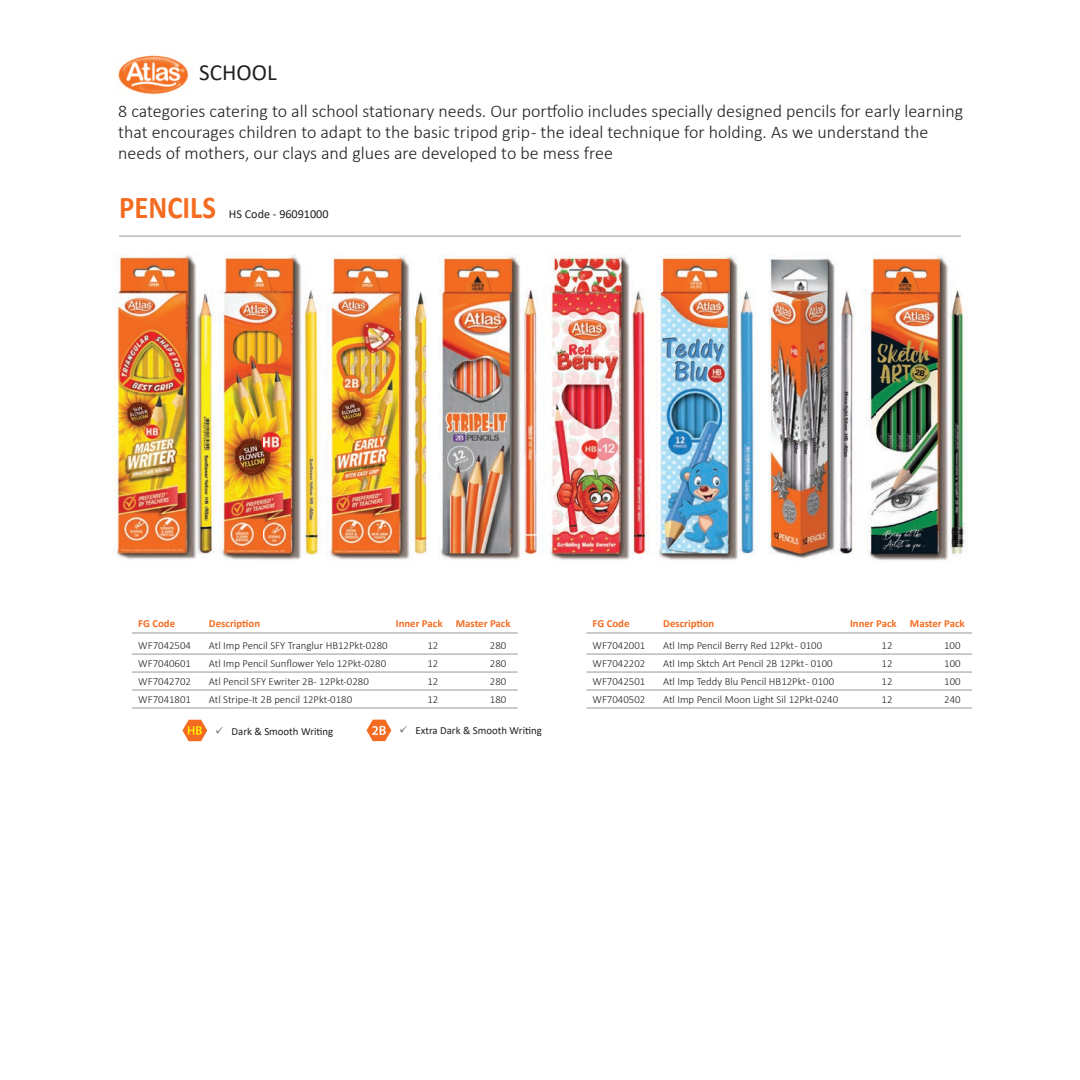
<style>
.page{position:relative;width:1080px;height:1080px;background:#fff}
.page>*{position:absolute;margin:0;border:0;box-sizing:border-box;transform-origin:0 0}
.t1{font:700 31.95px "Calibri";color:#f36c21;scale:.9 1}
.t2{font:23.1px "Calibri";color:#231f20}
.t3{font:300 18px/21px "Calibri";color:#231f20}
.t4{font:12.15px "Calibri";color:#231f20}
.t5{font:300 10.8px "Calibri";color:#231f20}
.t6{font:700 10.8px "Calibri";color:#f36c21}
.t7{font:10.8px "Calibri";color:#231f20}
.s1{color:#6c6d70}
</style>
<div class="page">
<svg style="left:367px;top:720px;width:24px;height:21px"></svg>
<svg style="left:182px;top:720px;width:25px;height:21px"></svg>
<hr style="left:132px;top:633px;width:386px;height:1px;background:#95979a">
<hr style="left:132px;top:654px;width:386px;height:1px;background:#95979a">
<hr style="left:132px;top:672px;width:386px;height:1px;background:#95979a">
<hr style="left:132px;top:690px;width:386px;height:1px;background:#95979a">
<hr style="left:132px;top:708px;width:386px;height:1px;background:#95979a">
<hr style="left:586px;top:633px;width:386px;height:1px;background:#95979a">
<hr style="left:586px;top:654px;width:386px;height:1px;background:#95979a">
<hr style="left:586px;top:672px;width:386px;height:1px;background:#95979a">
<hr style="left:586px;top:690px;width:386px;height:1px;background:#95979a">
<hr style="left:586px;top:708px;width:386px;height:1px;background:#95979a">
<img style="left:114px;top:254px;width:854px;height:307px">
<img style="left:118px;top:55px;width:35px;height:40px">
<img style="left:153px;top:55px;width:35px;height:40px">
<hr style="left:119px;top:236px;width:842px;height:1px;background:#95979a">
<h2 class="t2" style="left:199px;top:56px;width:79px">SCHOOL</h2>
<p class="t3" style="left:118px;top:100px;width:846px">8 categories catering to all school stationary needs. Our portfolio includes specially designed pencils for early learning that encourages children to adapt to the basic tripod grip - the ideal technique for holding. As we understand the needs of mothers, our clays and glues are developed to be mess free</p>
<h1 class="t1" style="left:119px;top:184px;width:109px">PENCILS</h1>
<p class="t4" style="left:229px;top:205px;width:101px">HS Code - 96091000</p>
<p class="t6" style="left:138px;top:616px;width:38px">FG Code</p>
<p class="t6" style="left:209px;top:616px;width:53px">Description</p>
<p class="t6" style="left:396px;top:616px;width:116px">Inner Pack Master Pack</p>
<p class="t6" style="left:593px;top:616px;width:38px">FG Code</p>
<p class="t6" style="left:663px;top:616px;width:53px">Description</p>
<p class="t6" style="left:850px;top:616px;width:116px">Inner Pack Master Pack</p>
<p class="t5" style="left:138px;top:638px;width:54px">WF7042504</p>
<p class="t5" style="left:209px;top:638px;width:180px">Atl Imp Pencil SFY Tranglur HB12Pkt-0280</p>
<p class="t5" style="left:427px;top:638px;width:12px">12</p>
<p class="t5" style="left:490px;top:638px;width:18px">280</p>
<p class="t5" style="left:138px;top:656px;width:54px">WF7040601</p>
<p class="t5" style="left:209px;top:656px;width:179px">Atl Imp Pencil Sunflower Yelo 12Pkt-0280</p>
<p class="t5" style="left:427px;top:656px;width:12px">12</p>
<p class="t5" style="left:490px;top:656px;width:18px">280</p>
<p class="t5" style="left:138px;top:674px;width:54px">WF7042702</p>
<p class="t5" style="left:209px;top:674px;width:161px">Atl Pencil SFY Ewriter 2B- 12Pkt-0280</p>
<p class="t5" style="left:427px;top:674px;width:12px">12</p>
<p class="t5" style="left:490px;top:674px;width:18px">280</p>
<p class="t5" style="left:138px;top:692px;width:54px">WF7041801</p>
<p class="t5" style="left:209px;top:692px;width:145px">Atl Stripe-It 2B pencil 12Pkt-0180</p>
<p class="t5" style="left:427px;top:692px;width:12px">12</p>
<p class="t5" style="left:490px;top:692px;width:18px">180</p>
<p class="t7" style="left:215px;top:723px;width:120px"><span class="s1">✓</span> Dark &amp; Smooth Writing</p>
<p class="t7" style="left:399px;top:723px;width:144px"><span class="s1">✓</span> Extra Dark &amp; Smooth Writing</p>
<p class="t5" style="left:592px;top:638px;width:54px">WF7042001</p>
<p class="t5" style="left:663px;top:638px;width:161px">Atl Imp Pencil Berry Red 12Pkt - 0100</p>
<p class="t5" style="left:882px;top:638px;width:12px">12</p>
<p class="t5" style="left:944px;top:638px;width:18px">100</p>
<p class="t5" style="left:592px;top:656px;width:54px">WF7042202</p>
<p class="t5" style="left:663px;top:656px;width:171px">Atl Imp Sktch Art Pencil 2B 12Pkt - 0100</p>
<p class="t5" style="left:882px;top:656px;width:12px">12</p>
<p class="t5" style="left:944px;top:656px;width:18px">100</p>
<p class="t5" style="left:592px;top:674px;width:54px">WF7042501</p>
<p class="t5" style="left:663px;top:674px;width:172px">Atl Imp Teddy Blu Pencil HB12Pkt - 0100</p>
<p class="t5" style="left:882px;top:674px;width:12px">12</p>
<p class="t5" style="left:944px;top:674px;width:18px">100</p>
<p class="t5" style="left:592px;top:692px;width:54px">WF7040502</p>
<p class="t5" style="left:663px;top:692px;width:177px">Atl Imp Pencil Moon Light Sil 12Pkt-0240</p>
<p class="t5" style="left:882px;top:692px;width:12px">12</p>
<p class="t5" style="left:944px;top:692px;width:18px">240</p>
</div>
